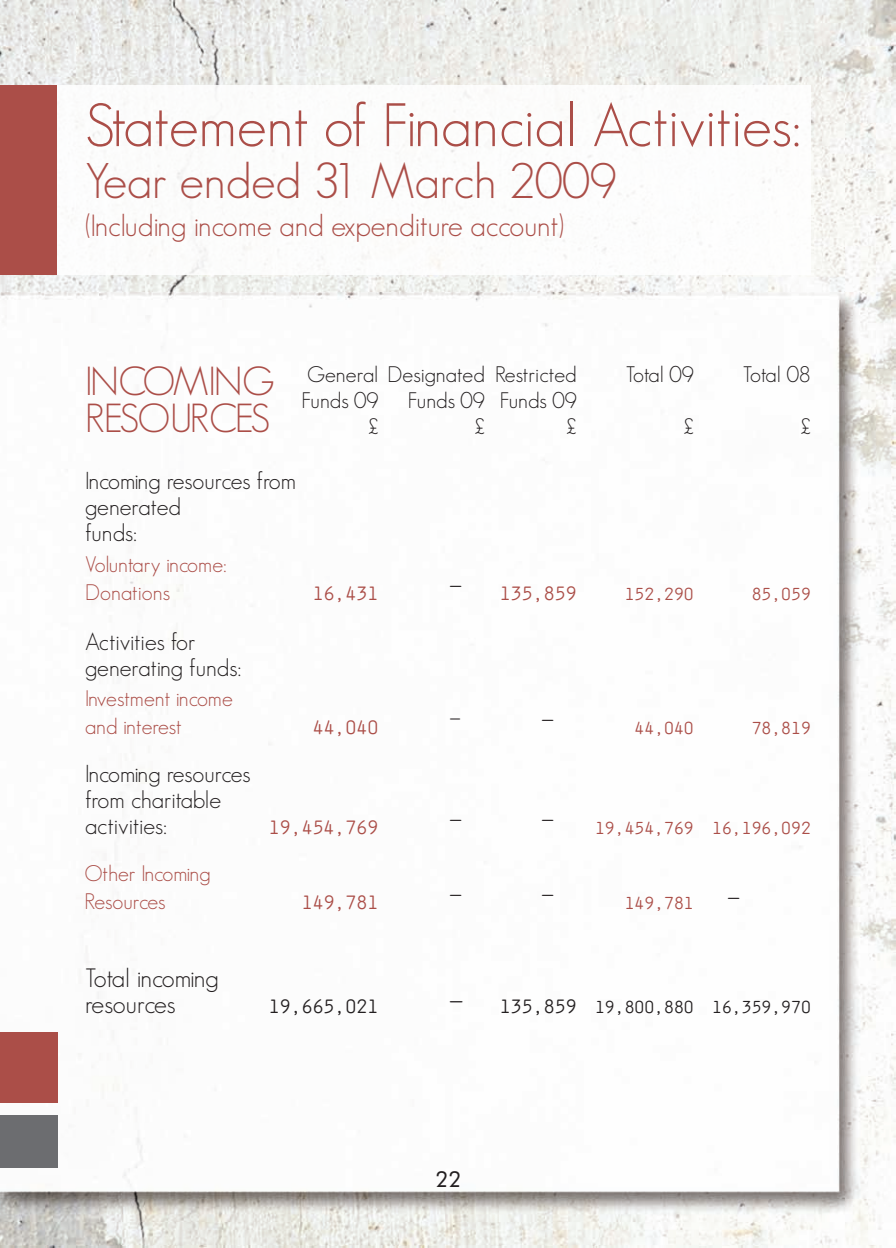
<style>
.page{position:relative;width:896px;height:1248px;background:#fff}
.page>*{position:absolute;margin:0;border:0;box-sizing:border-box;transform-origin:0 0}
.t1{font:300 60px "Geosans";color:#ab4e48}
.t2{font:300 49px "Geosans";color:#ab4e48}
.t3{font:300 39.8px/37.6px "Geosans";letter-spacing:-.05em;color:#ab4e48}
.t4{font:300 30px "Geosans";color:#ab4e48}
.t5{font:300 26px/26px "Geosans";color:#231f20}
.t6{font:300 24px/26px "Geosans";color:#231f20}
.t7{font:300 22px/28px "Geosans";color:#ab4e48}
.t8{font:300 22px/26px "Geosans";color:#231f20;text-align:right}
.t9{font:22px "Futura BT";color:#231f20}
.t10{font:20px "sax Mono";color:#ab4e48}
.t11{font:20px "sax Mono";color:#231f20}
.t12{font:18px "sax Mono";color:#ab4e48}
.t13{font:18px "sax Mono";color:#231f20}
.t14{font:16px "sax Mono";color:#231f20}
</style>
<div class="page">
<img style="left:0;top:0;width:896px;height:1247px">
<div style="left:0;top:1115px;width:57px;height:52px;background:#6c6d70"></div>
<div style="left:0;top:85px;width:811px;height:189px;background:#fff"></div>
<div style="left:0;top:1032px;width:57px;height:70px;background:#ab4e48"></div>
<div style="left:0;top:85px;width:57px;height:189px;background:#ab4e48"></div>
<h1 class="t1" style="left:85px;top:92px;width:717px">Statement of Financial Activities:</h1>
<h2 class="t2" style="left:85px;top:154px;width:533px">Year ended 31 March 2009</h2>
<p class="t4" style="left:85px;top:209px;width:480px">(Including income and expenditure account)</p>
<h3 class="t3" style="left:85px;top:362px;width:191px">INCOMING<br>RESOURCES</h3>
<p class="t8" style="left:307px;top:361px;width:179px">General Designated</p>
<p class="t8" style="left:301px;top:387px;width:78px">Funds 09</p>
<p class="t8" style="left:368px;top:413px;width:12px">£</p>
<p class="t8" style="left:408px;top:387px;width:78px">Funds 09 £</p>
<p class="t8" style="left:495px;top:361px;width:83px">Restricted<br>Funds 09 £</p>
<p class="t8" style="left:743px;top:361px;width:70px">Total 08</p>
<p class="t8" style="left:626px;top:361px;width:70px">Total 09</p>
<p class="t8" style="left:683px;top:413px;width:12px">£</p>
<p class="t8" style="left:800px;top:413px;width:12px">£</p>
<p class="t6" style="left:85px;top:468px;width:213px">Incoming resources from generated<br>funds:</p>
<p class="t7" style="left:85px;top:550px;width:143px">Voluntary income:<br>Donations</p>
<p class="t6" style="left:85px;top:628px;width:158px">Activities for generating funds:</p>
<p class="t7" style="left:85px;top:684px;width:149px">Investment income and interest</p>
<p class="t10" style="left:313px;top:579px;width:67px">16,431</p>
<p class="t10" style="left:313px;top:713px;width:67px">44,040</p>
<p class="t6" style="left:85px;top:761px;width:167px">Incoming resources from charitable activities:</p>
<p class="t7" style="left:84px;top:859px;width:128px">Other Incoming<br>Resources</p>
<p class="t10" style="left:269px;top:813px;width:111px">19,454,769</p>
<p class="t10" style="left:302px;top:888px;width:78px">149,781</p>
<p class="t13" style="left:451px;top:564px;width:11px">_</p>
<p class="t10" style="left:500px;top:579px;width:78px">135,859</p>
<p class="t12" style="left:625px;top:581px;width:71px">152,290</p>
<p class="t12" style="left:751px;top:581px;width:61px">85,059</p>
<p class="t14" style="left:451px;top:699px;width:10px">_</p>
<p class="t13" style="left:543px;top:698px;width:11px">_</p>
<p class="t12" style="left:634px;top:715px;width:61px">44,040</p>
<p class="t12" style="left:751px;top:715px;width:61px">78,819</p>
<p class="t13" style="left:451px;top:798px;width:11px">_</p>
<p class="t13" style="left:543px;top:798px;width:11px">_</p>
<p class="t12" style="left:595px;top:815px;width:100px">19,454,769</p>
<p class="t12" style="left:712px;top:815px;width:100px">16,196,092</p>
<p class="t13" style="left:451px;top:873px;width:11px">_</p>
<p class="t13" style="left:543px;top:873px;width:11px">_</p>
<p class="t12" style="left:625px;top:890px;width:71px">149,781</p>
<p class="t13" style="left:729px;top:876px;width:11px">_</p>
<p class="t5" style="left:85px;top:965px;width:135px">Total incoming resources</p>
<p class="t11" style="left:269px;top:992px;width:111px">19,665,021</p>
<p class="t11" style="left:451px;top:977px;width:12px">_</p>
<p class="t11" style="left:500px;top:992px;width:78px">135,859</p>
<p class="t13" style="left:595px;top:994px;width:100px">19,800,880</p>
<p class="t13" style="left:712px;top:994px;width:100px">16,359,970</p>
<p class="t9" style="left:435px;top:1165px;width:27px">22</p>
</div>
